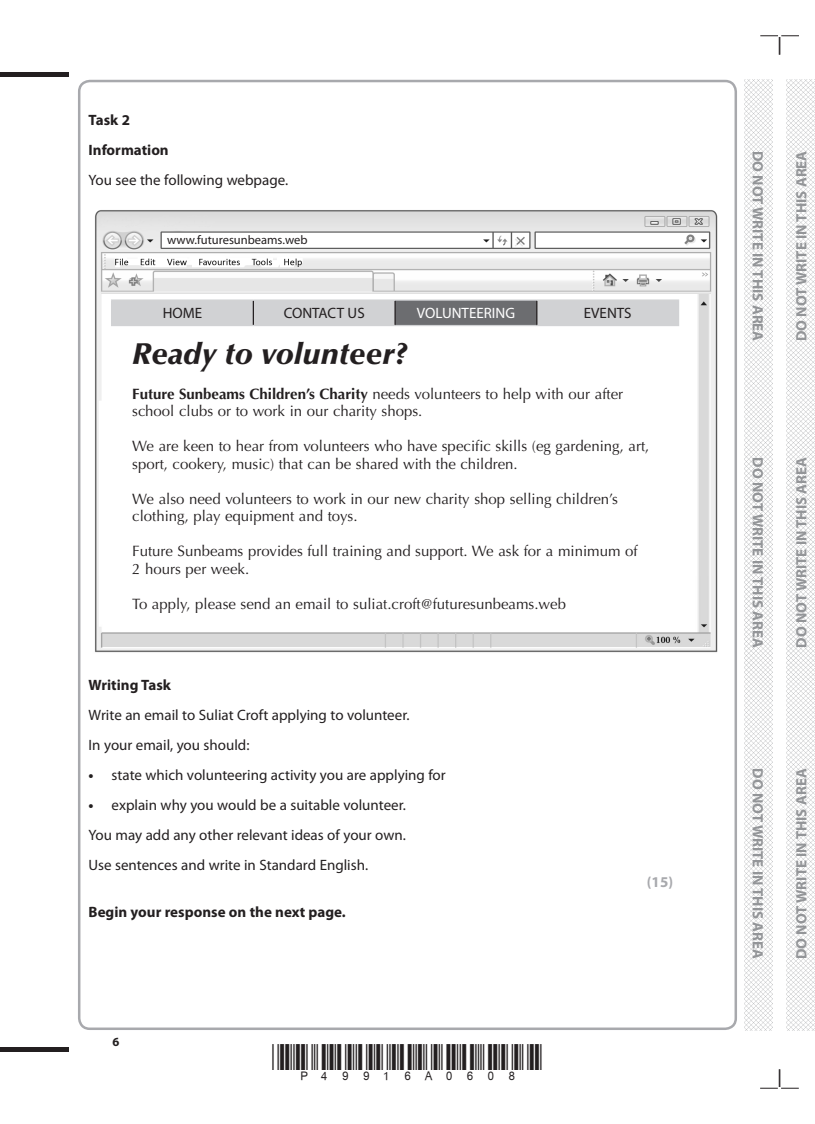
<style>
.page{position:relative;width:815px;height:1124px;background:#fff}
.page>*{position:absolute;margin:0;border:0;box-sizing:border-box;transform-origin:0 0}
.t1{font:italic 900 30px "Optima";color:#231f20}
.t2{font:15px/17.5px "Optima";color:#231f20}
.t3{font:15px/30px "Myriad Pro";color:#231f20}
.t4{font:700 15px "Myriad Pro";color:#939598}
.t5{font:700 15px/30px "Myriad Pro";color:#231f20}
.t6{font:15px "Myriad Pro";color:#fff}
.t7{font:700 15px "Myriad Pro";color:#a8a9ad}
.t8{font:12.5px "Myriad Pro";color:#231f20}
.t9{font:700 12.5px "Myriad Pro";color:#231f20}
.s1{font-weight:700}
</style>
<div class="page">
<div style="left:0;top:72px;width:69px;height:5px;background:#231f20"></div>
<hr style="left:0;top:1047px;width:69px;height:4px;background:#231f20">
<svg style="left:760px;top:35px;width:39px;height:20px"></svg>
<svg style="left:760px;top:1069px;width:39px;height:19px"></svg>
<img style="left:744px;top:80px;width:28px;height:949px">
<img style="left:787px;top:80px;width:28px;height:949px">
<img style="left:95px;top:210px;width:623px;height:366px">
<img style="left:95px;top:576px;width:623px;height:77px">
<hr style="left:111px;top:299px;width:142px;height:2px;background:#d1d2d4">
<hr style="left:253px;top:299px;width:142px;height:2px;background:#d1d2d4">
<hr style="left:395px;top:299px;width:142px;height:2px;background:#d1d2d4">
<hr style="left:537px;top:299px;width:142px;height:2px;background:#d1d2d4">
<svg style="left:111px;top:300px;width:568px;height:25px;background:#b7b8ba"></svg>
<hr style="left:111px;top:325px;width:142px;height:1px;background:#d1d2d4">
<hr style="left:253px;top:325px;width:142px;height:1px;background:#d1d2d4">
<hr style="left:395px;top:325px;width:142px;height:1px;background:#d1d2d4">
<hr style="left:537px;top:325px;width:142px;height:1px;background:#d1d2d4">
<p class="t5" style="left:89px;top:104px;width:82px">Task 2<br>Information</p>
<p class="t3" style="left:89px;top:164px;width:201px">You see the following webpage.</p>
<p class="t8" style="left:167px;top:232px;width:142px">www.futuresunbeams.web</p>
<p class="t3" style="left:163px;top:298px;width:41px">HOME</p>
<p class="t3" style="left:284px;top:298px;width:83px">CONTACT US</p>
<p class="t6" style="left:417px;top:304px;width:100px">VOLUNTEERING</p>
<p class="t3" style="left:584px;top:298px;width:49px">EVENTS</p>
<h1 class="t1" style="left:132px;top:335px;width:277px">Ready to volunteer?</h1>
<p class="t2" style="left:132px;top:385px;width:492px"><span class="s1">Future Sunbeams Children’s Charity</span> needs volunteers to help with our after school clubs or to work in our charity shops.</p>
<p class="t2" style="left:132px;top:437px;width:519px">We are keen to hear from volunteers who have specific skills (eg gardening, art, sport, cookery, music) that can be shared with the children.</p>
<p class="t2" style="left:132px;top:490px;width:487px">We also need volunteers to work in our new charity shop selling children’s clothing, play equipment and toys.</p>
<p class="t2" style="left:132px;top:542px;width:507px">Future Sunbeams provides full training and support. We ask for a minimum of<br>2 hours per week.</p>
<p class="t2" style="left:132px;top:595px;width:435px">To apply, please send an email to suliat.croft@futuresunbeams.web</p>
<p class="t5" style="left:89px;top:669px;width:84px">Writing Task</p>
<p class="t3" style="left:89px;top:699px;width:322px">Write an email to Suliat Croft applying to volunteer.<br>In your email, you should:</p>
<p class="t3" style="left:89px;top:759px;width:359px"><span class="s1">•</span> state which volunteering activity you are applying for</p>
<p class="t3" style="left:89px;top:789px;width:319px;text-align:justify"><span class="s1">•</span> explain why you would be a suitable volunteer.<br>You may add any other relevant ideas of your own.<br>Use sentences and write in Standard English.</p>
<p class="t5" style="left:89px;top:896px;width:259px">Begin your response on the next page.</p>
<p class="t9" style="left:112px;top:1033px;width:8px">6</p>
<p class="t7" style="left:647px;top:872px;width:28px">(15)</p>
<p class="t4" style="left:767px;top:151px;width:192px;rotate:90deg">DO NOT WRITE IN THIS AREA</p>
<p class="t4" style="left:792px;top:341px;width:192px;rotate:-90deg">DO NOT WRITE IN THIS AREA</p>
<p class="t4" style="left:767px;top:457px;width:192px;rotate:90deg">DO NOT WRITE IN THIS AREA</p>
<p class="t4" style="left:792px;top:647px;width:192px;rotate:-90deg">DO NOT WRITE IN THIS AREA</p>
<p class="t4" style="left:767px;top:768px;width:192px;rotate:90deg">DO NOT WRITE IN THIS AREA</p>
<p class="t4" style="left:792px;top:958px;width:192px;rotate:-90deg">DO NOT WRITE IN THIS AREA</p>
</div>
